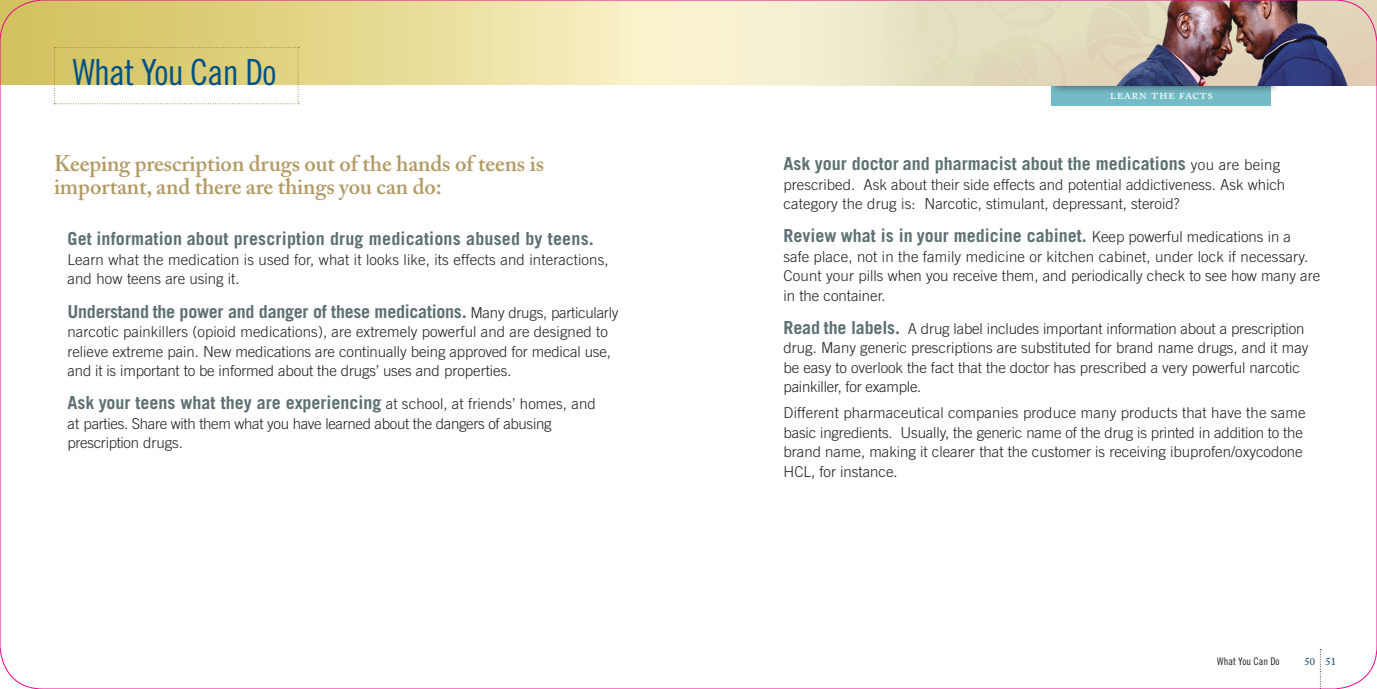
<style>
.page{position:relative;width:1377px;height:689px;background:#fff}
.page>*{position:absolute;margin:0;border:0;box-sizing:border-box;transform-origin:0 0}
.t1{font:36px "Trade Gothic Cond Eighteen";letter-spacing:-.02em;color:#005187}
.title_1{font:600 22.5px/22.5px "Adobe Caslon Pro";letter-spacing:-.005em;color:#b29a64}
.bullet_text_what_you{font:700 18px "Trade Gothic";color:#5d7073}
.bullet_text_what_you-2{font:300 15px/19.5px "Trade Gothic";color:#231f20}
.bullet_text_what_you-3{font:300 15px/19.5px "Trade Gothic";letter-spacing:-.02em;color:#231f20}
.t2{font:13.5px "Adobe Caslon Pro";letter-spacing:.03em;color:#fff}
.t3{font:10.5px "Trade Gothic Cond Eighteen";color:#231f20}
.t4{font:10.5px "Adobe Caslon Pro";color:#003a62}
.s1{font-weight:300;font-size:15px;color:#231f20}
.s2{font-weight:700;font-size:18px;color:#5d7073}
</style>
<div class="page">
<div style="left:1052px;top:84px;width:219px;height:22px;background:#73bcc7"></div>
<div style="left:1048px;top:0;width:232px;height:94px;background:#231f20;opacity:.45"></div>
<img style="left:619px;top:0;width:758px;height:85px">
<div style="left:0;top:0;width:619px;height:85px;background:linear-gradient(to right,#cfbe57,#f6edbd)"></div>
<svg style="left:54px;top:47px;width:245px;height:57px"></svg>
<svg style="left:1086px;top:2px;width:93px;height:76px;background:#b9b0a3"></svg>
<div style="left:1099px;top:51px;width:13px;height:16px;background:#e1d5b9;border-radius:3px"></div>
<div style="left:974px;top:2px;width:92px;height:25px;background:#e2e0c0"></div>
<div style="left:987px;top:0;width:12px;height:16px;background:#e1dfbe;border-radius:3px"></div>
<div style="left:974px;top:35px;width:92px;height:50px;background:#dfd9ba"></div>
<div style="left:865px;top:2px;width:93px;height:76px;background:#e5e2c2"></div>
<div style="left:879px;top:51px;width:12px;height:16px;background:#e9e6c8;border-radius:3px"></div>
<svg style="left:1320px;top:649px;width:1px;height:40px"></svg>
<p class="t1" style="left:73px;top:51px;width:205px">What You Can Do</p>
<p class="title_1" style="left:54px;top:152px;width:492px">Keeping prescription drugs out of the hands of teens is important, and there are things you can do:</p>
<p class="bullet_text_what_you" style="left:68px;top:228px;width:528px">Get information about prescription drug medications abused by teens.</p>
<p class="bullet_text_what_you-2" style="left:68px;top:250px;width:543px">Learn what the medication is used for, what it looks like, its effects and interactions, and how teens are using it.</p>
<p class="bullet_text_what_you" style="left:68px;top:300px;width:553px">Understand the power and danger of these medications. <span class="s1">Many drugs, particularly</span></p>
<p class="bullet_text_what_you-2" style="left:68px;top:322px;width:545px">narcotic painkillers (opioid medications), are extremely powerful and are designed to relieve extreme pain. New medications are continually being approved for medical use, and it is important to be informed about the drugs’ uses and properties.</p>
<p class="bullet_text_what_you" style="left:68px;top:391px;width:530px">Ask your teens what they are experiencing <span class="s1">at school, at friends’ homes, and</span></p>
<p class="bullet_text_what_you-3" style="left:68px;top:413px;width:486px">at parties. Share with them what you have learned about the dangers of abusing prescription drugs.</p>
<p class="t2" style="left:1110px;top:86px;width:105px">learn the facts</p>
<p class="bullet_text_what_you" style="left:784px;top:152px;width:498px">Ask your doctor and pharmacist about the medications <span class="s1">you are being</span></p>
<p class="bullet_text_what_you-2" style="left:784px;top:174px;width:503px">prescribed. Ask about their side effects and potential addictiveness. Ask which category the drug is: Narcotic, stimulant, depressant, steroid?</p>
<p class="bullet_text_what_you" style="left:784px;top:224px;width:509px">Review what is in your medicine cabinet. <span class="s1">Keep powerful medications in a</span></p>
<p class="bullet_text_what_you-2" style="left:784px;top:246px;width:538px">safe place, not in the family medicine or kitchen cabinet, under lock if necessary.<br>Count your pills when you receive them, and periodically check to see how many are in the container.</p>
<p class="bullet_text_what_you-2" style="left:784px;top:318px;width:527px"><span class="s2">Read the labels.</span> A drug label includes important information about a prescription drug. Many generic prescriptions are substituted for brand name drugs, and it may be easy to overlook the fact that the doctor has prescribed a very powerful narcotic painkiller, for example.</p>
<p class="bullet_text_what_you-2" style="left:784px;top:403px;width:524px">Different pharmaceutical companies produce many products that have the same basic ingredients. Usually, the generic name of the drug is printed in addition to the brand name, making it clearer that the customer is receiving ibuprofen/oxycodone HCL, for instance.</p>
<p class="t3" style="left:1217px;top:655px;width:64px">What You Can Do</p>
<p class="t4" style="left:1304px;top:655px;width:33px">50 51</p>
</div>
